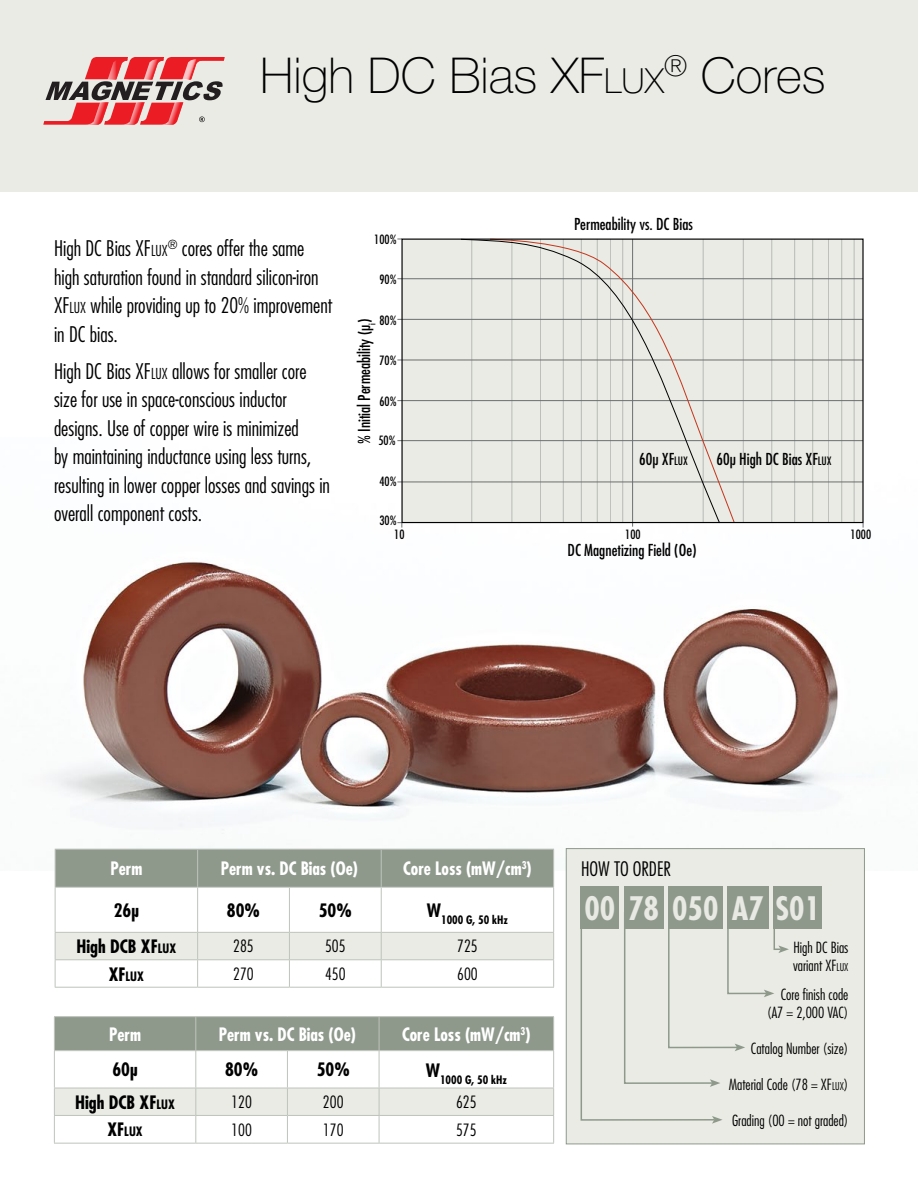
<style>
.page{position:relative;width:918px;height:1188px;background:#fff}
.page>*{position:absolute;margin:0;border:0;box-sizing:border-box;transform-origin:0 0}
.t1{font:100 49.5px "Helvetica Neue";color:#000}
.t2{font:700 condensed 31.5px "Futura";color:#e8e9e3}
.t3{font:300 condensed 21px/28.5px "Futura";color:#000}
.t4{font:300 condensed 19.5px "Futura";color:#000}
.t5{font:700 condensed 18px "Futura";color:#fff;scale:.95 1}
.t6{font:700 condensed 18px "Futura";color:#000}
.t7{font:300 condensed 16.5px "Futura";color:#000}
.t8{font:condensed 16.05px "Futura";color:#010101}
.t9{font:300 condensed 15px/18px "Futura";color:#000}
.t10{font:700 condensed 12.6px "Futura";color:#000}
.t11{font:condensed 12.45px "Futura";color:#010101}
.t12{font:700 condensed 11.4px "Futura";color:#000}
.s1{font-size:34.65px}
.s2{font-size:14.7px}
.s3{font-size:11.25px}
.s4{font-size:12.6px}
.s5{font-size:18px}
.s6{font-size:10.5px}
.s7{font-style:inherit}
</style>
<div class="page">
<img style="left:47px;top:441px;width:816px;height:429px">
<div style="left:403px;top:239px;width:460px;height:283px;background:#e9ebe4"></div>
<hr style="left:397px;top:278px;width:466px;height:1px;background:#6d6e71">
<svg style="left:397px;top:522px;width:6px;height:6px"></svg>
<hr style="left:397px;top:319px;width:466px;height:1px;background:#6d6e71">
<hr style="left:397px;top:360px;width:466px;height:1px;background:#6d6e71">
<hr style="left:397px;top:400px;width:466px;height:1px;background:#6d6e71">
<hr style="left:397px;top:440px;width:466px;height:1px;background:#6d6e71">
<hr style="left:397px;top:482px;width:466px;height:1px;background:#6d6e71">
<hr style="left:743px;top:239px;width:1px;height:284px;background:#6d6e71">
<hr style="left:771px;top:239px;width:1px;height:284px;background:#6d6e71">
<hr style="left:794px;top:239px;width:1px;height:284px;background:#6d6e71">
<hr style="left:812px;top:239px;width:1px;height:284px;background:#6d6e71">
<hr style="left:828px;top:239px;width:1px;height:284px;background:#6d6e71">
<hr style="left:841px;top:239px;width:1px;height:284px;background:#6d6e71">
<hr style="left:854px;top:239px;width:1px;height:284px;background:#6d6e71">
<hr style="left:632px;top:239px;width:1px;height:288px;background:#6d6e71">
<svg style="left:461px;top:238px;width:29px;height:283px"></svg>
<svg style="left:490px;top:238px;width:245px;height:283px"></svg>
<div style="left:401px;top:239px;width:463px;height:284px;border:1px solid #000"></div>
<div style="left:0;top:0;width:918px;height:192px;background:#e9ebe4"></div>
<svg style="left:43px;top:57px;width:182px;height:68px"></svg>
<div style="left:56px;top:850px;width:497px;height:37px;background:#8e998c"></div>
<svg style="left:56px;top:888px;width:497px;height:44px"></svg>
<hr style="left:55px;top:888px;width:1px;height:44px;background:#bec3bc">
<hr style="left:197px;top:888px;width:1px;height:44px;background:#bec3bc">
<hr style="left:289px;top:888px;width:1px;height:44px;background:#bec3bc">
<hr style="left:381px;top:888px;width:1px;height:44px;background:#bec3bc">
<hr style="left:553px;top:888px;width:1px;height:44px;background:#bec3bc">
<svg style="left:55px;top:932px;width:499px;height:55px"></svg>
<hr style="left:55px;top:987px;width:143px;height:1px;background:#bec3bc">
<hr style="left:198px;top:987px;width:91px;height:1px;background:#bec3bc">
<hr style="left:289px;top:987px;width:92px;height:1px;background:#bec3bc">
<hr style="left:381px;top:987px;width:173px;height:1px;background:#bec3bc">
<hr style="left:55px;top:849px;width:143px;height:1px;background:#bec3bc">
<hr style="left:55px;top:850px;width:1px;height:37px;background:#bec3bc">
<hr style="left:198px;top:849px;width:91px;height:1px;background:#bec3bc">
<hr style="left:197px;top:850px;width:1px;height:37px;background:#bec3bc">
<hr style="left:289px;top:849px;width:92px;height:1px;background:#bec3bc">
<hr style="left:381px;top:849px;width:173px;height:1px;background:#bec3bc">
<hr style="left:381px;top:850px;width:1px;height:37px;background:#bec3bc">
<hr style="left:553px;top:850px;width:1px;height:37px;background:#bec3bc">
<hr style="left:55px;top:887px;width:143px;height:1px;background:#bec3bc">
<hr style="left:198px;top:887px;width:91px;height:1px;background:#bec3bc">
<hr style="left:289px;top:887px;width:92px;height:1px;background:#bec3bc">
<hr style="left:381px;top:887px;width:173px;height:1px;background:#bec3bc">
<div style="left:55px;top:1017px;width:498px;height:33px;background:#8e998c"></div>
<svg style="left:55px;top:1051px;width:498px;height:37px"></svg>
<hr style="left:54px;top:1051px;width:1px;height:37px;background:#bec3bc">
<hr style="left:195px;top:1051px;width:1px;height:37px;background:#bec3bc">
<hr style="left:287px;top:1051px;width:1px;height:37px;background:#bec3bc">
<hr style="left:379px;top:1051px;width:1px;height:37px;background:#bec3bc">
<hr style="left:553px;top:1051px;width:1px;height:37px;background:#bec3bc">
<svg style="left:54px;top:1088px;width:500px;height:55px"></svg>
<hr style="left:54px;top:1143px;width:142px;height:1px;background:#bec3bc">
<hr style="left:196px;top:1143px;width:91px;height:1px;background:#bec3bc">
<hr style="left:287px;top:1143px;width:92px;height:1px;background:#bec3bc">
<hr style="left:379px;top:1143px;width:175px;height:1px;background:#bec3bc">
<hr style="left:54px;top:1016px;width:142px;height:1px;background:#bec3bc">
<hr style="left:54px;top:1017px;width:1px;height:33px;background:#bec3bc">
<hr style="left:196px;top:1016px;width:91px;height:1px;background:#bec3bc">
<hr style="left:195px;top:1017px;width:1px;height:33px;background:#bec3bc">
<hr style="left:287px;top:1016px;width:92px;height:1px;background:#bec3bc">
<hr style="left:379px;top:1016px;width:175px;height:1px;background:#bec3bc">
<hr style="left:379px;top:1017px;width:1px;height:33px;background:#bec3bc">
<hr style="left:553px;top:1017px;width:1px;height:33px;background:#bec3bc">
<hr style="left:54px;top:1050px;width:142px;height:1px;background:#bec3bc">
<hr style="left:196px;top:1050px;width:91px;height:1px;background:#bec3bc">
<hr style="left:287px;top:1050px;width:92px;height:1px;background:#bec3bc">
<hr style="left:379px;top:1050px;width:175px;height:1px;background:#bec3bc">
<div style="left:566px;top:848px;width:299px;height:296px;background:#e9ebe4;border:1px solid #8e998c"></div>
<div style="left:581px;top:887px;width:38px;height:42px;background:#8e998c"></div>
<div style="left:624px;top:887px;width:39px;height:42px;background:#8e998c"></div>
<div style="left:668px;top:887px;width:55px;height:42px;background:#8e998c"></div>
<div style="left:727px;top:887px;width:41px;height:42px;background:#8e998c"></div>
<div style="left:774px;top:887px;width:48px;height:42px;background:#8e998c"></div>
<svg style="left:580px;top:908px;width:209px;height:216px"></svg>
<h1 class="t1" style="left:260px;top:47px;width:567px">High DC Bias XF<span class="s1">lux</span><sup>®</sup> Cores</h1>
<p class="t3" style="left:54px;top:234px;width:280px">High DC Bias XF<span class="s2">LUX</span><sup>®</sup> cores offer the same high saturation found in standard silicon-iron XF<span class="s2">LUX</span> while providing up to 20% improvement in DC bias.</p>
<p class="t3" style="left:54px;top:357px;width:278px">High DC Bias XF<span class="s2">LUX</span> allows for smaller core size for use in space-conscious inductor designs. Use of copper wire is minimized<br>by maintaining inductance using less turns, resulting in lower copper losses and savings in overall component costs.</p>
<p class="t11" style="left:374px;top:232px;width:24px">100%</p>
<p class="t11" style="left:379px;top:272px;width:19px">90%</p>
<p class="t11" style="left:379px;top:313px;width:19px">80%</p>
<p class="t11" style="left:379px;top:352px;width:19px">70%</p>
<p class="t11" style="left:379px;top:394px;width:19px">60%</p>
<p class="t11" style="left:379px;top:433px;width:19px">50%</p>
<p class="t8" style="left:355px;top:444px;width:127px;rotate:-90deg">% Initial Permeability (µ)<sub>i</sub></p>
<p class="t11" style="left:379px;top:474px;width:19px">40%</p>
<p class="t11" style="left:379px;top:513px;width:19px">30%</p>
<p class="t8" style="left:574px;top:214px;width:120px">Permeability vs. DC Bias</p>
<p class="t8" style="left:639px;top:450px;width:50px">60µ XF<span class="s3">LUX</span></p>
<p class="t8" style="left:717px;top:450px;width:117px">60µ High DC Bias XF<span class="s3">LUX</span></p>
<p class="t11" style="left:394px;top:527px;width:12px">10</p>
<p class="t11" style="left:625px;top:527px;width:17px">100</p>
<p class="t11" style="left:851px;top:527px;width:22px">1000</p>
<p class="t8" style="left:568px;top:541px;width:131px">DC Magnetizing Field (Oe)</p>
<p class="t5" style="left:110px;top:857px;width:35px">Perm</p>
<p class="t5" style="left:221px;top:857px;width:146px">Perm vs. DC Bias (Oe)</p>
<p class="t5" style="left:403px;top:857px;width:137px">Core Loss (mW/cm<sup>3</sup>)</p>
<p class="t6" style="left:114px;top:899px;width:27px">26µ</p>
<p class="t6" style="left:227px;top:899px;width:35px">80%</p>
<p class="t6" style="left:319px;top:899px;width:35px">50%</p>
<p class="t12" style="left:427px;top:913px;width:83px"><sup>W</sup>1000 G, 50 kHz</p>
<p class="t6" style="left:77px;top:935px;width:101px">High DCB XF<span class="s4">LUX</span></p>
<p class="t7" style="left:233px;top:937px;width:22px">285</p>
<p class="t7" style="left:325px;top:937px;width:22px">505</p>
<p class="t7" style="left:457px;top:937px;width:22px">725</p>
<p class="t10" style="left:109px;top:968px;width:37px"><span class="s5">XF</span>LUX</p>
<p class="t7" style="left:233px;top:964px;width:22px">270</p>
<p class="t7" style="left:325px;top:964px;width:22px">450</p>
<p class="t7" style="left:457px;top:964px;width:22px">600</p>
<p class="t5" style="left:109px;top:1023px;width:35px">Perm</p>
<p class="t5" style="left:219px;top:1023px;width:146px">Perm vs. DC Bias (Oe)</p>
<p class="t5" style="left:402px;top:1023px;width:137px">Core Loss (mW/cm<sup>3</sup>)</p>
<p class="t6" style="left:112px;top:1059px;width:27px">60µ</p>
<p class="t6" style="left:225px;top:1059px;width:35px">80%</p>
<p class="t6" style="left:317px;top:1059px;width:35px">50%</p>
<p class="t12" style="left:426px;top:1072px;width:83px"><sup>W</sup>1000 G, 50 kHz</p>
<p class="t6" style="left:75px;top:1091px;width:101px">High DCB XF<span class="s4">LUX</span></p>
<p class="t7" style="left:231px;top:1092px;width:22px">120</p>
<p class="t7" style="left:323px;top:1092px;width:22px">200</p>
<p class="t7" style="left:456px;top:1092px;width:22px">625</p>
<p class="t10" style="left:107px;top:1124px;width:37px"><span class="s5">XF</span>LUX</p>
<p class="t7" style="left:231px;top:1120px;width:22px">100</p>
<p class="t7" style="left:323px;top:1120px;width:22px">170</p>
<p class="t7" style="left:456px;top:1120px;width:22px">575</p>
<p class="t4" style="left:581px;top:857px;width:91px">HOW TO ORDER</p>
<h2 class="t2" style="left:585px;top:889px;width:237px">00 78 050 A7 S01</h2>
<p class="t9" style="left:793px;top:939px;width:57px">High DC Bias variant XF<span class="s6">LUX</span></p>
<p class="t9" style="left:767px;top:985px;width:83px;text-align:right">Core finish code (A7 = 2,000 VAC)</p>
<p class="t9" style="left:751px;top:1039px;width:99px">Catalog Number (size)</p>
<p class="t9" style="left:729px;top:1075px;width:121px">Material Code (78 = XF<span class="s6">LUX</span><span class="s7">)</span></p>
<p class="t9" style="left:732px;top:1111px;width:118px">Grading (00 = not graded)</p>
</div>
